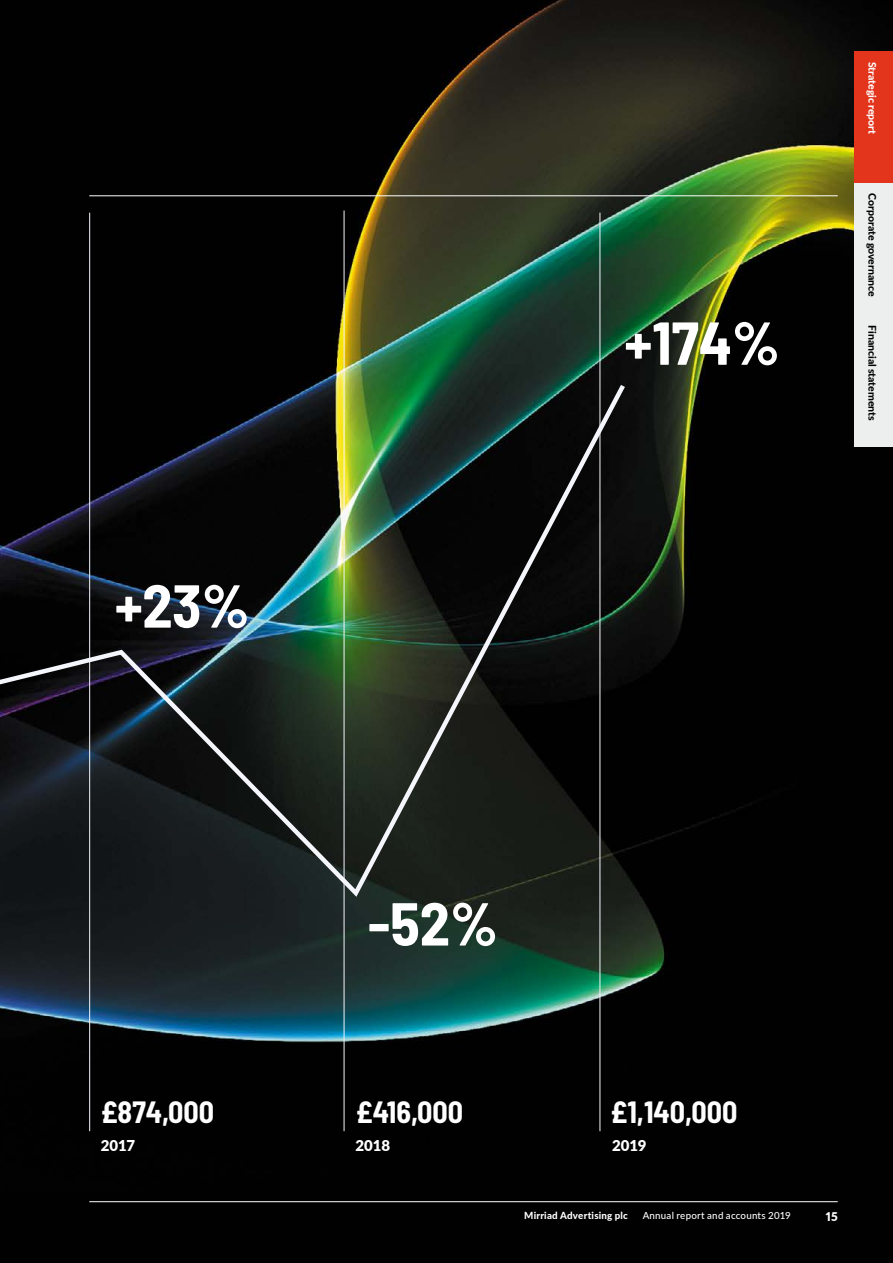
<style>
.page{position:relative;width:893px;height:1263px;background:#fff}
.page>*{position:absolute;margin:0;border:0;box-sizing:border-box;transform-origin:0 0}
.t1{font:700 semi-condensed 60.45px "Barlow";color:#fff}
.t2{font:700 semi-condensed 30px "Barlow";color:#fff}
.t3{font:900 15px "Lato";letter-spacing:-.005em;color:#fff}
.t4{font:900 12px "Lato";color:#fff}
.t5{font:800 10.5px "Lato";letter-spacing:-.005em;color:#000}
.t6{font:800 10.5px "Lato";letter-spacing:-.005em;color:#fff}
.t7{font:500 9.75px "Lato";letter-spacing:.025em;color:#fff}
.t8{font:800 9.75px "Lato";letter-spacing:.02em;color:#fff}
</style>
<div class="page">
<img style="left:0;top:0;width:893px;height:1263px">
<hr style="left:89px;top:1201px;width:749px;height:1px;background:#fff">
<div style="left:855px;top:51px;width:38px;height:132px;background:#e3341c"></div>
<div style="left:855px;top:183px;width:38px;height:132px;background:#edeeee"></div>
<div style="left:855px;top:315px;width:38px;height:131px;background:#edeeee"></div>
<hr style="left:89px;top:195px;width:749px;height:1px;background:#fff">
<hr style="left:89px;top:213px;width:1px;height:918px;background:#f4f6fc">
<hr style="left:344px;top:210px;width:1px;height:921px;background:#f4f6fc">
<hr style="left:600px;top:213px;width:1px;height:918px;background:#f4f6fc">
<img style="left:0;top:380px;width:629px;height:696px">
<h1 class="t1" style="left:115px;top:562px;width:136px">+23%</h1>
<h1 class="t1" style="left:624px;top:299px;width:157px">+174%</h1>
<p class="t6" style="left:880px;top:62px;width:74px;rotate:90deg">Strategic report</p>
<p class="t5" style="left:880px;top:193px;width:105px;rotate:90deg">Corporate governance</p>
<p class="t5" style="left:880px;top:325px;width:97px;rotate:90deg">Financial statements</p>
<h1 class="t1" style="left:368px;top:880px;width:132px">-52%</h1>
<h2 class="t2" style="left:101px;top:1090px;width:115px">£874,000</h2>
<h2 class="t2" style="left:356px;top:1090px;width:109px">£416,000</h2>
<h2 class="t2" style="left:610px;top:1090px;width:128px">£1,140,000</h2>
<h3 class="t3" style="left:101px;top:1134px;width:36px">2017</h3>
<h3 class="t3" style="left:355px;top:1134px;width:36px">2018</h3>
<h3 class="t3" style="left:612px;top:1134px;width:36px">2019</h3>
<p class="t8" style="left:524px;top:1208px;width:105px">Mirriad Advertising plc</p>
<p class="t7" style="left:643px;top:1208px;width:150px">Annual report and accounts 2019</p>
<p class="t4" style="left:826px;top:1207px;width:13px">15</p>
</div>
